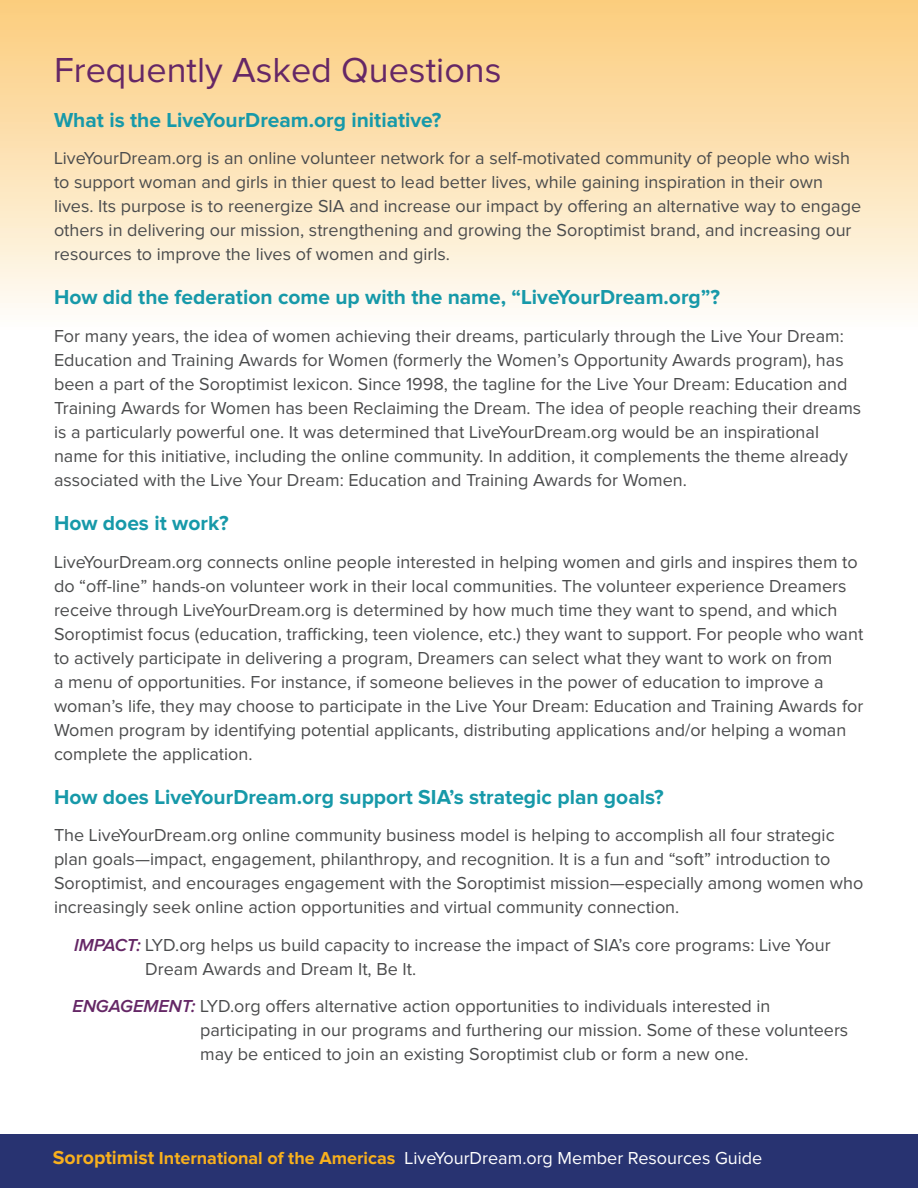
<style>
.page{position:relative;width:918px;height:1188px;background:#fff}
.page>*{position:absolute;margin:0;border:0;box-sizing:border-box;transform-origin:0 0}
.t1{font:36px "Proxima Nova";color:#652766}
.Body{font:700 21px "Proxima Nova";color:#1799a9}
.Body-2{font:18px/24px "Proxima Nova";color:#4b4c4d}
.t2{font:18px "Proxima Nova";color:#fff}
.s1{font-weight:600;font-style:italic;color:#652766}
.s2{font-weight:700;font-size:19.5px;color:#f8b01d}
.s3{font-weight:700;color:#f8b01d}
</style>
<div class="page">
<div style="left:0;top:1134px;width:918px;height:54px;background:#283371"></div>
<div style="left:0;top:0;width:918px;height:361px;background:linear-gradient(to bottom,#fbcc7a,#fff)"></div>
<p class="t1" style="left:54px;top:54px;width:449px">Frequently Asked Questions</p>
<p class="Body" style="left:54px;top:110px;width:389px">What is the LiveYourDream.org initiative?</p>
<p class="Body-2" style="left:54px;top:147px;width:809px">LiveYourDream.org is an online volunteer network for a self-motivated community of people who wish to support woman and girls in thier quest to lead better lives, while gaining inspiration in their own lives. Its purpose is to reenergize SIA and increase our impact by offering an alternative way to engage others in delivering our mission, strengthening and growing the Soroptimist brand, and increasing our resources to improve the lives of women and girls.</p>
<p class="Body" style="left:54px;top:288px;width:668px">How did the federation come up with the name, “LiveYourDream.org”?</p>
<p class="Body-2" style="left:54px;top:325px;width:809px">For many years, the idea of women achieving their dreams, particularly through the Live Your Dream:<br>Education and Training Awards for Women (formerly the Women’s Opportunity Awards program), has been a part of the Soroptimist lexicon. Since 1998, the tagline for the Live Your Dream: Education and Training Awards for Women has been Reclaiming the Dream. The idea of people reaching their dreams is a particularly powerful one. It was determined that LiveYourDream.org would be an inspirational name for this initiative, including the online community. In addition, it complements the theme already associated with the Live Your Dream: Education and Training Awards for Women.</p>
<p class="Body" style="left:54px;top:514px;width:176px">How does it work?</p>
<p class="Body-2" style="left:54px;top:550px;width:811px">LiveYourDream.org connects online people interested in helping women and girls and inspires them to do “off-line” hands-on volunteer work in their local communities. The volunteer experience Dreamers receive through LiveYourDream.org is determined by how much time they want to spend, and which Soroptimist focus (education, trafficking, teen violence, etc.) they want to support. For people who want to actively participate in delivering a program, Dreamers can select what they want to work on from<br>a menu of opportunities. For instance, if someone believes in the power of education to improve a woman’s life, they may choose to participate in the Live Your Dream: Education and Training Awards for Women program by identifying potential applicants, distributing applications and/or helping a woman complete the application.</p>
<p class="Body" style="left:54px;top:787px;width:611px">How does LiveYourDream.org support SIA’s strategic plan goals?</p>
<p class="Body-2" style="left:54px;top:824px;width:811px">The LiveYourDream.org online community business model is helping to accomplish all four strategic plan goals—impact, engagement, philanthropy, and recognition. It is a fun and “soft” introduction to Soroptimist, and encourages engagement with the Soroptimist mission—especially among women who increasingly seek online action opportunities and virtual community connection.</p>
<p class="Body-2" style="left:145px;top:934px;width:687px;text-indent:-71px"><span class="s1">IMPACT:</span> LYD.org helps us build capacity to increase the impact of SIA’s core programs: Live Your<br>Dream Awards and Dream It, Be It.</p>
<p class="Body-2" style="left:200px;top:995px;width:650px;text-indent:-128px"><span class="s1">ENGAGEMENT:</span> LYD.org offers alternative action opportunities to individuals interested in participating in our programs and furthering our mission. Some of these volunteers may be enticed to join an existing Soroptimist club or form a new one.</p>
<p class="t2" style="left:53px;top:1150px;width:711px"><span class="s2">Soroptimist</span> <span class="s3">International of the Americas</span> LiveYourDream.org Member Resources Guide</p>
</div>
